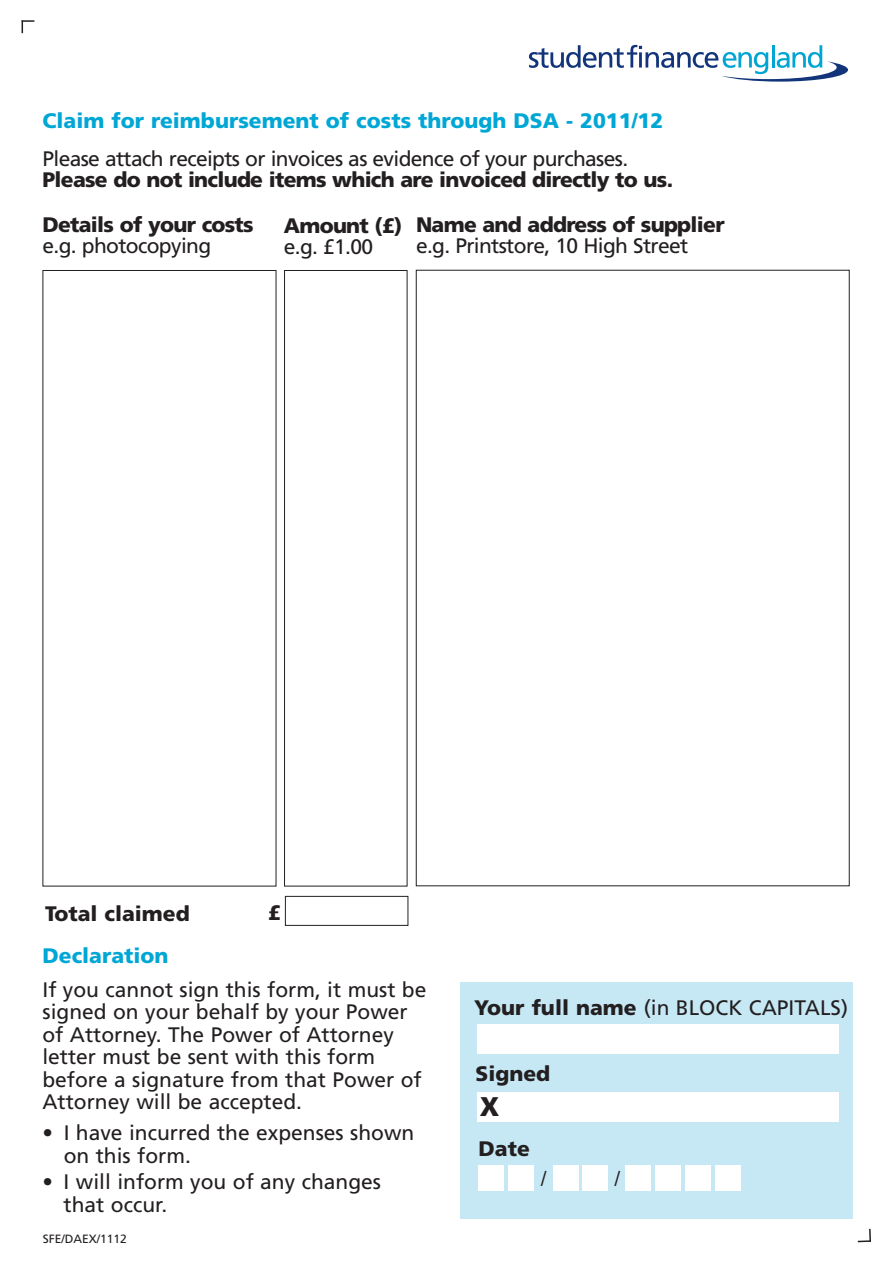
<style>
.page{position:relative;width:893px;height:1263px;background:#fff}
.page>*{position:absolute;margin:0;border:0;box-sizing:border-box;transform-origin:0 0}
.t1{font:900 27px "Frutiger LT Std";color:#231f20}
.t2{font:21px/22.5px "Frutiger LT Std";color:#231f20}
.t3{font:21px/37.7px "Frutiger LT Std";letter-spacing:-.03em;color:#231f20}
.t4{font:900 21px/21px "Frutiger LT Std";letter-spacing:-.035em;color:#231f20}
.t5{font:900 21px "Frutiger LT Std";color:#231f20}
.t6{font:900 21px "Frutiger LT Std";color:#00a7d5}
.t7{font:21px "Arial";color:#231f20}
.t8{font:12px "Frutiger LT Std";color:#231f20}
.s1{font-weight:900;color:#00a7d5}
.s2{font-weight:400}
.s3{font-weight:900}
</style>
<div class="page">
<div style="left:285px;top:896px;width:123px;height:30px;border:1px solid #231f20"></div>
<div style="left:284px;top:270px;width:123px;height:616px;border:1px solid #231f20"></div>
<svg style="left:529px;top:45px;width:319px;height:37px"></svg>
<div style="left:460px;top:982px;width:392px;height:237px;background:#c6e8f5"></div>
<div style="left:477px;top:1092px;width:361px;height:30px;background:#fff"></div>
<div style="left:477px;top:1024px;width:361px;height:30px;background:#fff"></div>
<div style="left:479px;top:1166px;width:25px;height:25px;background:#fff"></div>
<div style="left:508px;top:1166px;width:26px;height:25px;background:#fff"></div>
<div style="left:553px;top:1166px;width:25px;height:25px;background:#fff"></div>
<div style="left:583px;top:1166px;width:25px;height:25px;background:#fff"></div>
<div style="left:626px;top:1166px;width:25px;height:25px;background:#fff"></div>
<div style="left:655px;top:1166px;width:26px;height:25px;background:#fff"></div>
<div style="left:685px;top:1166px;width:25px;height:25px;background:#fff"></div>
<div style="left:715px;top:1166px;width:25px;height:25px;background:#fff"></div>
<svg style="left:22px;top:20px;width:12px;height:13px"></svg>
<svg style="left:857px;top:1228px;width:14px;height:15px"></svg>
<h1 class="t3" style="left:43px;top:104px;width:622px"><span class="s1">Claim for reimbursement of costs through DSA - 2011/12<br></span>Please attach receipts or invoices as evidence of your purchases.</h1>
<h1 class="t4" style="left:43px;top:171px;width:632px">Please do not include items which are invoiced directly to us.</h1>
<p class="t4" style="left:43px;top:215px;width:213px">Details of your costs <span class="s2">e.g. photocopying</span></p>
<p class="t4" style="left:284px;top:217px;width:120px">Amount (£) <span class="s2">e.g. £1.00</span></p>
<p class="t3" style="left:416px;top:215px;width:310px;line-height:21px"><span class="s3">Name and address of supplier </span>e.g. Printstore, 10 High Street</p>
<p class="t5" style="left:45px;top:905px;width:146px">Total claimed</p>
<p class="t4" style="left:268px;top:903px;width:14px">£</p>
<p class="t6" style="left:43px;top:947px;width:128px">Declaration</p>
<p class="t2" style="left:42px;top:980px;width:386px">If you cannot sign this form, it must be signed on your behalf by your Power of Attorney. The Power of Attorney letter must be sent with this form before a signature from that Power of Attorney will be accepted.</p>
<p class="t2" style="left:64px;top:1123px;width:352px;text-indent:-21px">• I have incurred the expenses shown on this form.</p>
<p class="t2" style="left:64px;top:1172px;width:319px;text-indent:-21px">• I will inform you of any changes that occur.</p>
<p class="t8" style="left:43px;top:1234px;width:86px">SFE/DAEX/1112</p>
<p class="t2" style="left:474px;top:998px;width:376px"><span class="s3">Your full name</span> (in BLOCK CAPITALS)</p>
<p class="t4" style="left:475px;top:1065px;width:76px">Signed</p>
<p class="t1" style="left:480px;top:1096px;width:21px">X</p>
<p class="t4" style="left:478px;top:1140px;width:53px">Date</p>
<p class="t7" style="left:541px;top:1167px;width:7px">/</p>
<p class="t7" style="left:614px;top:1166px;width:7px">/</p>
</div>
